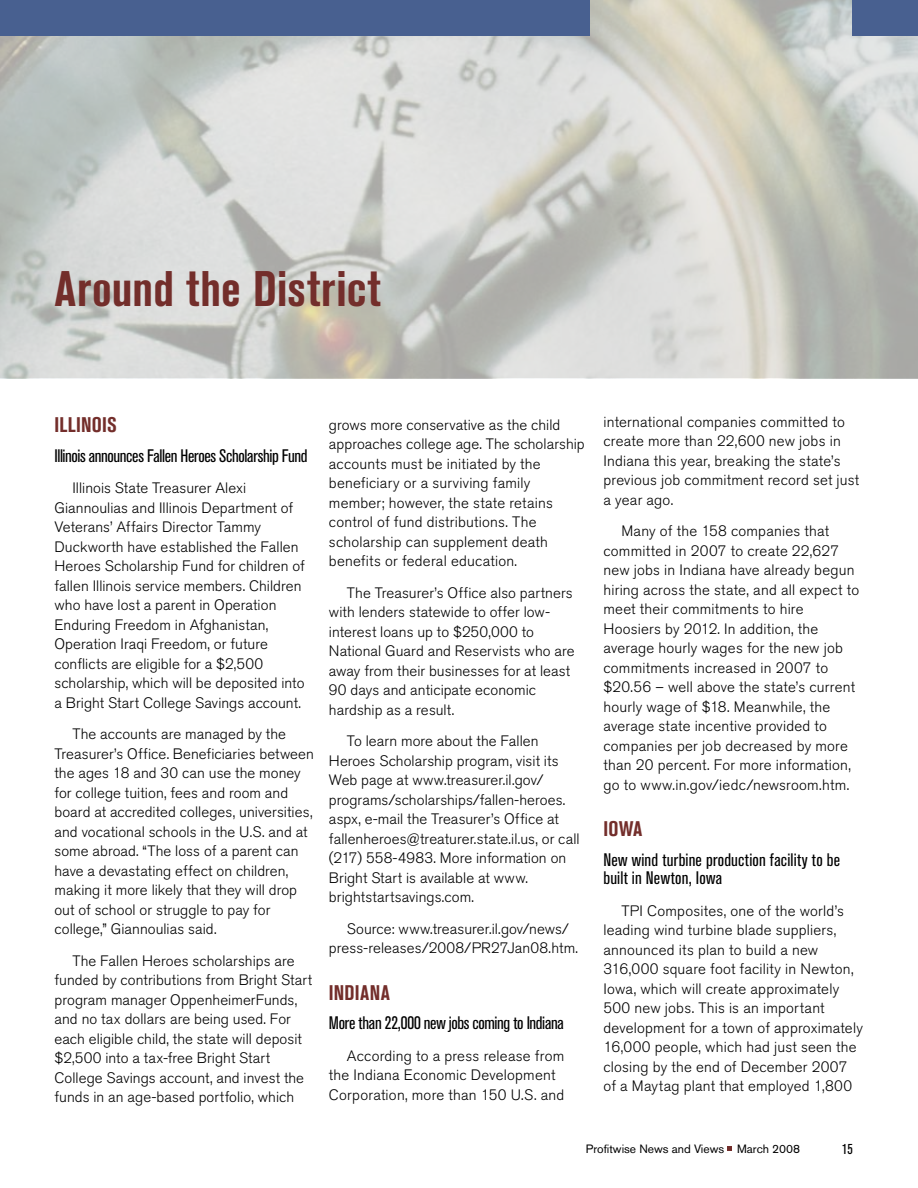
<style>
.page{position:relative;width:918px;height:1188px;background:#fff}
.page>*{position:absolute;margin:0;border:0;box-sizing:border-box;transform-origin:0 0}
.t1{font:700 condensed 49.5px "Akzidenz Grotesk BE";letter-spacing:.01em;color:#732e2b}
.t2{font:700 condensed 21px "Akzidenz Grotesk BE";letter-spacing:.01em;color:#732e2b}
.t3{font:condensed 18px "Akzidenz Grotesk BE";letter-spacing:-.01em;color:#000}
.t4{font:condensed 18px/18.9px "Akzidenz Grotesk BE";letter-spacing:.01em;color:#000}
.t5{font:300 15px/19.5px "Akzidenz Grotesk BE";letter-spacing:.01em;color:#000}
.t6{font:condensed 14.25px "Akzidenz Grotesk BE";color:#000}
.t7{font:12px "Akzidenz Grotesk BE";color:#000}
</style>
<div class="page">
<svg style="left:727px;top:1146px;width:5px;height:5px"></svg>
<svg style="left:0;top:0;width:918px;height:378px;background:#cdcec9"></svg>
<div style="left:852px;top:0;width:66px;height:36px;background:#486090"></div>
<div style="left:0;top:0;width:590px;height:36px;background:#486090"></div>
<h1 class="t1" style="left:54px;top:261px;width:328px">Around the District</h1>
<h2 class="t2" style="left:54px;top:413px;width:64px">ILLINOIS</h2>
<p class="t3" style="left:54px;top:446px;width:255px">Illinois announces Fallen Heroes Scholarship Fund</p>
<p class="t5" style="left:54px;top:479px;width:252px;text-indent:18px">Illinois State Treasurer Alexi Giannoulias and Illinois Department of Veterans’ Affairs Director Tammy Duckworth have established the Fallen Heroes Scholarship Fund for children of fallen Illinois service members. Children who have lost a parent in Operation Enduring Freedom in Afghanistan, Operation Iraqi Freedom, or future conflicts are eligible for a $2,500 scholarship, which will be deposited into a Bright Start College Savings account.</p>
<p class="t5" style="left:54px;top:725px;width:261px;text-indent:18px">The accounts are managed by the Treasurer’s Office. Beneficiaries between the ages 18 and 30 can use the money for college tuition, fees and room and board at accredited colleges, universities, and vocational schools in the U.S. and at some abroad. “The loss of a parent can have a devastating effect on children, making it more likely that they will drop out of school or struggle to pay for college,” Giannoulias said.</p>
<p class="t5" style="left:54px;top:951px;width:259px;text-indent:18px">The Fallen Heroes scholarships are funded by contributions from Bright Start program manager OppenheimerFunds, and no tax dollars are being used. For each eligible child, the state will deposit $2,500 into a tax-free Bright Start College Savings account, and invest the funds in an age-based portfolio, which</p>
<p class="t5" style="left:329px;top:415px;width:257px">grows more conservative as the child approaches college age. The scholarship accounts must be initiated by the beneficiary or a surviving family member; however, the state retains control of fund distributions. The scholarship can supplement death benefits or federal education.</p>
<p class="t5" style="left:329px;top:583px;width:247px;text-indent:18px">The Treasurer’s Office also partners with lenders statewide to offer low&shy;interest loans up to $250,000 to National Guard and Reservists who are away from their businesses for at least 90 days and anticipate economic hardship as a result.</p>
<p class="t5" style="left:329px;top:732px;width:252px;text-indent:18px">To learn more about the Fallen Heroes Scholarship program, visit its Web page at www.treasurer.il.gov/ programs/scholarships/fallen-heroes. aspx, e-mail the Treasurer’s Office at fallenheroes@treaturer.state.il.us, or call (217) 558-4983. More information on Bright Start is available at www. brightstartsavings.com.</p>
<p class="t5" style="left:329px;top:919px;width:251px;text-indent:18px">Source: www.treasurer.il.gov/news/ press-releases/2008/PR27Jan08.htm.</p>
<h2 class="t2" style="left:329px;top:980px;width:62px">INDIANA</h2>
<p class="t3" style="left:329px;top:1013px;width:236px">More than 22,000 new jobs coming to Indiana</p>
<p class="t5" style="left:329px;top:1046px;width:237px;text-indent:18px">According to a press release from the Indiana Economic Development<br>Corporation, more than 150 U.S. and</p>
<p class="t5" style="left:603px;top:412px;width:257px">international companies committed to create more than 22,600 new jobs in<br>Indiana this year, breaking the state’s previous job commitment record set just a year ago.</p>
<p class="t5" style="left:603px;top:522px;width:257px;text-indent:18px">Many of the 158 companies that committed in 2007 to create 22,627 new jobs in Indiana have already begun hiring across the state, and all expect to meet their commitments to hire Hoosiers by 2012. In addition, the average hourly wages for the new job commitments increased in 2007 to $20.56 – well above the state’s current hourly wage of $18. Meanwhile, the average state incentive provided to companies per job decreased by more than 20 percent. For more information, go to www.in.gov/iedc/newsroom.htm.</p>
<h2 class="t2" style="left:603px;top:817px;width:40px">IOWA</h2>
<p class="t4" style="left:603px;top:850px;width:238px">New wind turbine production facility to be built in Newton, Iowa</p>
<p class="t5" style="left:603px;top:901px;width:261px;text-indent:18px">TPI Composites, one of the world’s leading wind turbine blade suppliers, announced its plan to build a new 316,000 square foot facility in Newton, Iowa, which will create approximately 500 new jobs. This is an important development for a town of approximately 16,000 people, which had just seen the closing by the end of December 2007 of a Maytag plant that employed 1,800</p>
<p class="t7" style="left:586px;top:1142px;width:216px">Profitwise News and Views March 2008</p>
<p class="t6" style="left:842px;top:1141px;width:6px">15</p>
</div>
